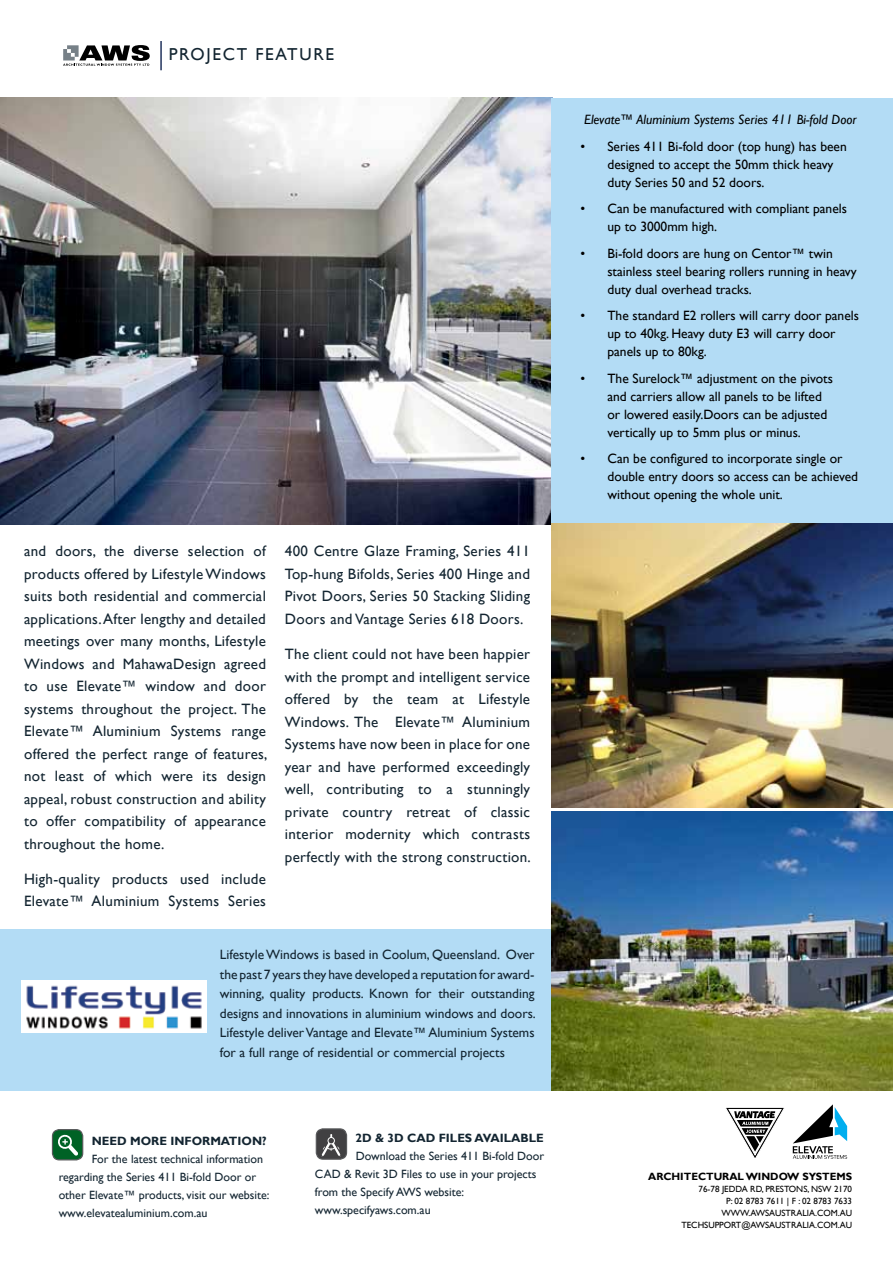
<style>
.page{position:relative;width:893px;height:1263px;background:#fff}
.page>*{position:absolute;margin:0;border:0;box-sizing:border-box;transform-origin:0 0}
.t1{font:17.25px "Gill Sans";color:#132531}
.t2{font:15px/22.5px "Gill Sans";letter-spacing:.02em;color:#132531;text-align:justify}
.t3{font:13.5px/18px "Gill Sans";color:#000}
.t4{font:13.5px/19.5px "Gill Sans";color:#132531;text-align:justify}
.t5{font:italic 13.5px "Gill Sans";color:#000}
.t6{font:12px/18px "Gill Sans";color:#132531}
.t7{font:700 12px "Gill Sans";color:#132531}
.t8{font:700 10.5px "Gill Sans";color:#000}
.t9{font:9px/12px "Gill Sans";color:#000;text-align:right}
</style>
<div class="page">
<div style="left:0;top:930px;width:574px;height:161px;background:#b3dcf5"></div>
<svg style="left:63px;top:45px;width:87px;height:21px"></svg>
<hr style="left:160px;top:41px;width:2px;height:29px;background:#192c57">
<img style="left:0;top:98px;width:551px;height:426px">
<div style="left:551px;top:98px;width:342px;height:426px;background:#b3dcf5"></div>
<img style="left:551px;top:524px;width:342px;height:284px">
<div style="left:52px;top:1129px;width:31px;height:31px;background:#006225;border-radius:7px"></div>
<div style="left:52px;top:1129px;width:31px;height:31px;border:1px solid #58595b;border-radius:7px"></div>
<svg style="left:58px;top:1134px;width:20px;height:22px"></svg>
<div style="left:316px;top:1129px;width:31px;height:30px;background:#414042;border-radius:7px"></div>
<div style="left:316px;top:1128px;width:31px;height:32px;border:1px solid #58595b;border-radius:7px"></div>
<svg style="left:322px;top:1134px;width:18px;height:23px"></svg>
<div style="left:328px;top:1137px;width:7px;height:7px;border:1px solid #fff;border-radius:50%"></div>
<img style="left:551px;top:811px;width:342px;height:280px">
<img style="left:21px;top:981px;width:185px;height:51px">
<svg style="left:793px;top:1104px;width:54px;height:55px"></svg>
<svg style="left:725px;top:1107px;width:60px;height:51px"></svg>
<p class="t1" style="left:169px;top:44px;width:13px">PRO</p>
<p class="t1" style="left:206px;top:44px;width:19px">JECT</p>
<p class="t1" style="left:255px;top:44px;width:12px">FEATURE</p>
<p class="t2" style="left:24px;top:540px;width:245px">and doors, the diverse selection of products offered by Lifestyle Windows suits both residential and commercial applications. After lengthy and detailed meetings over many months, Lifestyle Windows and MahawaDesign agreed to use Elevate™ window and door systems throughout the project. The Elevate™ Aluminium Systems range offered the perfect range of features, not least of which were its design appeal, robust construction and ability to offer compatibility of appearance throughout the home.</p>
<p class="t2" style="left:24px;top:868px;width:243px">High-quality products used include<br>Elevate™ Aluminium Systems Series</p>
<p class="t2" style="left:285px;top:540px;width:247px">400 Centre Glaze Framing, Series 411<br>Top-hung Bifolds, Series 400 Hinge and Pivot Doors, Series 50 Stacking Sliding Doors and Vantage Series 618 Doors.</p>
<p class="t2" style="left:285px;top:643px;width:247px">The client could not have been happier with the prompt and intelligent service offered by the team at Lifestyle Windows. The Elevate™ Aluminium Systems have now been in place for one year and have performed exceedingly well, contributing to a stunningly private country retreat of classic interior modernity which contrasts perfectly with the strong construction.</p>
<p class="t4" style="left:220px;top:945px;width:317px">Lifestyle Windows is based in Coolum, Queensland. Over the past 7 years they have developed a reputation for award&shy;winning, quality products. Known for their outstanding designs and innovations in aluminium windows and doors.<br>Lifestyle deliver Vantage and Elevate™ Aluminium Systems for a full range of residential or commercial projects</p>
<p class="t7" style="left:92px;top:1134px;width:176px">NEED MORE INFORMATION?</p>
<p class="t6" style="left:59px;top:1150px;width:212px;text-indent:33px">For the latest technical information regarding the Series 411 Bi-fold Door or other Elevate™ products, visit our website: www.elevatealuminium.com.au</p>
<p class="t7" style="left:356px;top:1131px;width:98px">2D &amp; 3D CAD FILES</p>
<p class="t7" style="left:474px;top:1131px;width:25px">AVAILA</p>
<p class="t7" style="left:521px;top:1131px;width:17px">BLE</p>
<p class="t6" style="left:315px;top:1147px;width:231px;text-indent:41px">Download the Series 411 Bi-fold Door CAD &amp; Revit 3D Files to use in your projects from the Specify AWS website: www.specifyaws.com.au</p>
<p class="t5" style="left:584px;top:112px;width:274px">Elevate™ Aluminium Systems Series 411 Bi-fold Door</p>
<p class="t3" style="left:607px;top:137px;width:241px;text-indent:-27px">• Series 411 Bi-fold door (top hung) has been designed to accept the 50mm thick heavy duty Series 50 and 52 doors.</p>
<p class="t3" style="left:607px;top:200px;width:241px;text-indent:-27px">• Can be manufactured with compliant panels up to 3000mm high.</p>
<p class="t3" style="left:607px;top:244px;width:251px;text-indent:-27px">• Bi-fold doors are hung on Centor™ twin stainless steel bearing rollers running in heavy duty dual overhead tracks.</p>
<p class="t3" style="left:607px;top:307px;width:253px;text-indent:-27px">• The standard E2 rollers will carry door panels up to 40kg. Heavy duty E3 will carry door panels up to 80kg.</p>
<p class="t3" style="left:607px;top:369px;width:227px;text-indent:-27px">• The Surelock™ adjustment on the pivots and carriers allow all panels to be lifted or lowered easily.Doors can be adjusted vertically up to 5mm plus or minus.</p>
<p class="t3" style="left:607px;top:450px;width:252px;text-indent:-27px">• Can be configured to incorporate single or double entry doors so access can be achieved without opening the whole unit.</p>
<p class="t8" style="left:648px;top:1170px;width:205px">ARCHITECTURAL WINDOW SYSTEMS</p>
<p class="t9" style="left:681px;top:1183px;width:172px">76-78 JEDDA RD, PRESTONS, NSW 2170<br>P: 02 8783 7611 | F : 02 8783 7633<br>WWW.AWSAUSTRALIA.COM.AU<br>TECHSUPPORT@AWSAUSTRALIA.COM.AU</p>
</div>
